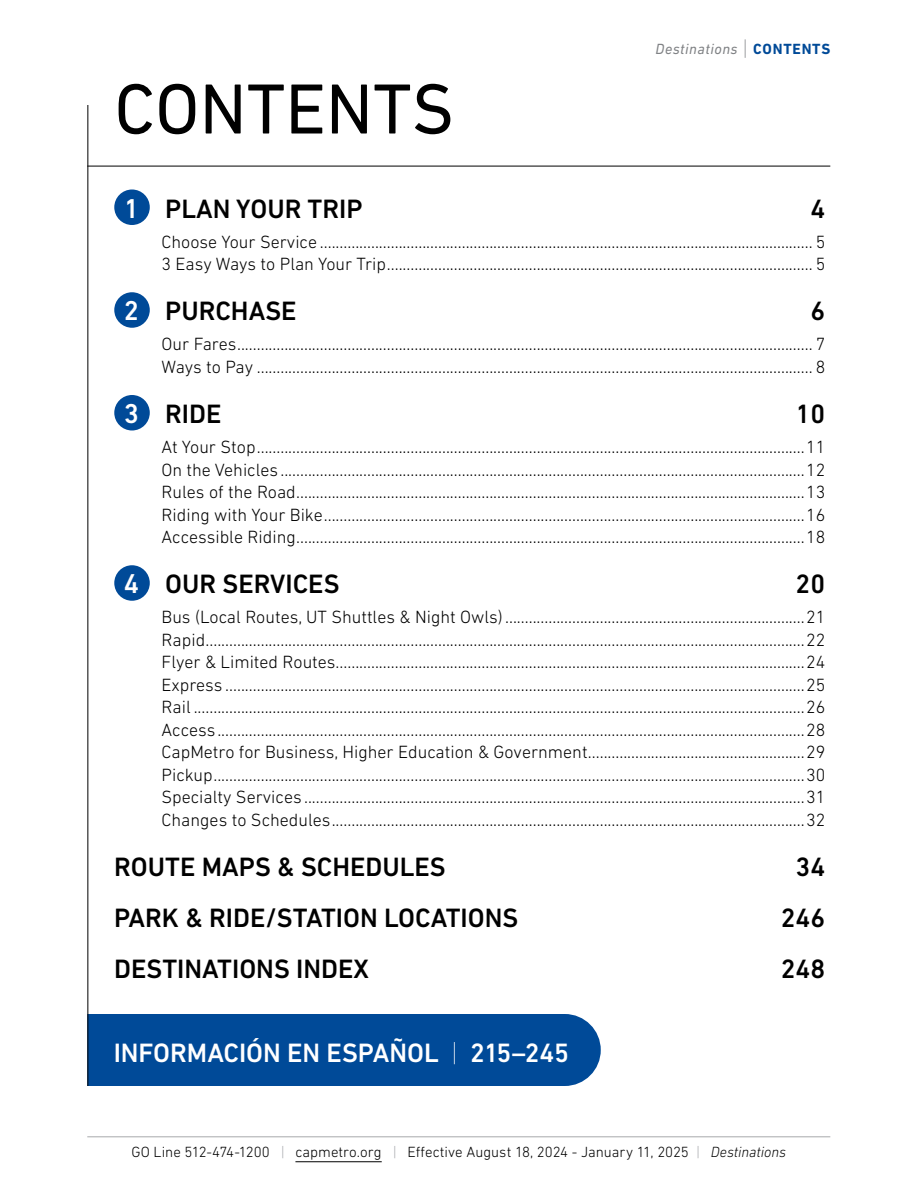
<style>
.page{position:relative;width:918px;height:1188px;background:#fff}
.page>*{position:absolute;margin:0;border:0;box-sizing:border-box;transform-origin:0 0}
.t1{font:72px "DIN Next LT Pro";color:#000}
.t2{font:500 27px "DIN Next LT Pro";color:#000}
.t3{font:500 27px "DIN Next LT Pro";letter-spacing:-.005em;color:#fff}
.t4{font:300 18px/22.5px "DIN Next LT Pro";color:#000}
.t5{font:300 15px "DIN Next LT Pro";letter-spacing:-.005em;color:#000}
.t6{font:italic 15px "DIN Next LT Pro";letter-spacing:.03em;color:#808285}
.s1{font-weight:300;font-style:normal;font-size:22.5px}
.s2{font-weight:700;font-style:normal;color:#004a98}
.s3{font-size:27.75px;color:#fff}
.s4{font-weight:200}
.s5{font-style:italic;color:#a7a9ac}
.s6{font-style:italic}
</style>
<div class="page">
<hr style="left:87px;top:1137px;width:743px;height:1px;background:#a7a9ac">
<hr style="left:295px;top:1161px;width:87px;height:1px;background:#000">
<div style="left:87px;top:1014px;width:514px;height:72px;background:#004a98"></div>
<hr style="left:88px;top:105px;width:1px;height:981px;background:#000">
<hr style="left:87px;top:166px;width:743px;height:1px;background:#000">
<div style="left:114px;top:190px;width:36px;height:35px;background:#004a98;border-radius:50%"></div>
<div style="left:114px;top:292px;width:36px;height:36px;background:#004a98;border-radius:50%"></div>
<div style="left:114px;top:395px;width:36px;height:35px;background:#004a98;border-radius:50%"></div>
<div style="left:114px;top:565px;width:36px;height:36px;background:#004a98;border-radius:50%"></div>
<h1 class="t1" style="left:114px;top:67px;width:341px">CONTENTS</h1>
<p class="t6" style="left:656px;top:40px;width:176px">Destinations <span class="s1">|</span> <span class="s2">CONTENTS</span></p>
<h2 class="t2" style="left:124px;top:193px;width:240px"><span class="s3">1</span> PLAN YOUR TRIP</h2>
<h2 class="t2" style="left:810px;top:193px;width:16px">4</h2>
<p class="t4" style="left:162px;top:230px;width:665px">Choose Your Service ............................................................................................................................. 5<br>3 Easy Ways to Plan Your Trip............................................................................................................ 5</p>
<h2 class="t2" style="left:124px;top:295px;width:174px"><span class="s3">2</span> PURCHASE</h2>
<h2 class="t2" style="left:810px;top:295px;width:16px">6</h2>
<p class="t4" style="left:162px;top:333px;width:665px">Our Fares.................................................................................................................................................. 7<br>Ways to Pay ............................................................................................................................................. 8</p>
<h2 class="t2" style="left:124px;top:398px;width:99px"><span class="s3">3</span> RIDE</h2>
<h2 class="t2" style="left:796px;top:398px;width:31px">10</h2>
<p class="t4" style="left:162px;top:435px;width:665px;text-align:justify">At Your Stop...........................................................................................................................................11<br>On the Vehicles .....................................................................................................................................12<br>Rules of the Road.................................................................................................................................13<br>Riding with Your Bike..........................................................................................................................16<br>Accessible Riding.................................................................................................................................18</p>
<h2 class="t2" style="left:124px;top:568px;width:217px"><span class="s3">4</span> OUR SERVICES</h2>
<h2 class="t2" style="left:796px;top:568px;width:31px">20</h2>
<p class="t4" style="left:162px;top:606px;width:665px;text-align:justify">Bus (Local Routes, UT Shuttles &amp; Night Owls)............................................................................21<br>Rapid........................................................................................................................................................22<br>Flyer &amp; Limited Routes.......................................................................................................................24<br>Express ...................................................................................................................................................25<br>Rail ...........................................................................................................................................................26<br>Access.....................................................................................................................................................28<br>CapMetro for Business, Higher Education &amp; Government.......................................................29<br>Pickup......................................................................................................................................................30<br>Specialty Services ...............................................................................................................................31<br>Changes to Schedules........................................................................................................................32</p>
<h2 class="t2" style="left:114px;top:851px;width:333px">ROUTE MAPS &amp; SCHEDULES</h2>
<h2 class="t2" style="left:796px;top:851px;width:31px">34</h2>
<h2 class="t2" style="left:114px;top:902px;width:406px">PARK &amp; RIDE/STATION LOCATIONS</h2>
<h2 class="t2" style="left:781px;top:902px;width:46px">246</h2>
<h2 class="t2" style="left:114px;top:953px;width:256px">DESTINATIONS INDEX</h2>
<h2 class="t2" style="left:781px;top:953px;width:46px">248</h2>
<h2 class="t3" style="left:114px;top:1037px;width:457px">INFORMACIÓN EN ESPAÑOL <span class="s4">|</span> 215–245</h2>
<p class="t5" style="left:132px;top:1144px;width:656px">GO Line 512-474-1200 <span class="s5">|</span> capmetro.org <span class="s5">|</span> Effective August 18, 2024 - January 11, 2025 <span class="s5">|</span> <span class="s6">Destinations</span></p>
</div>
